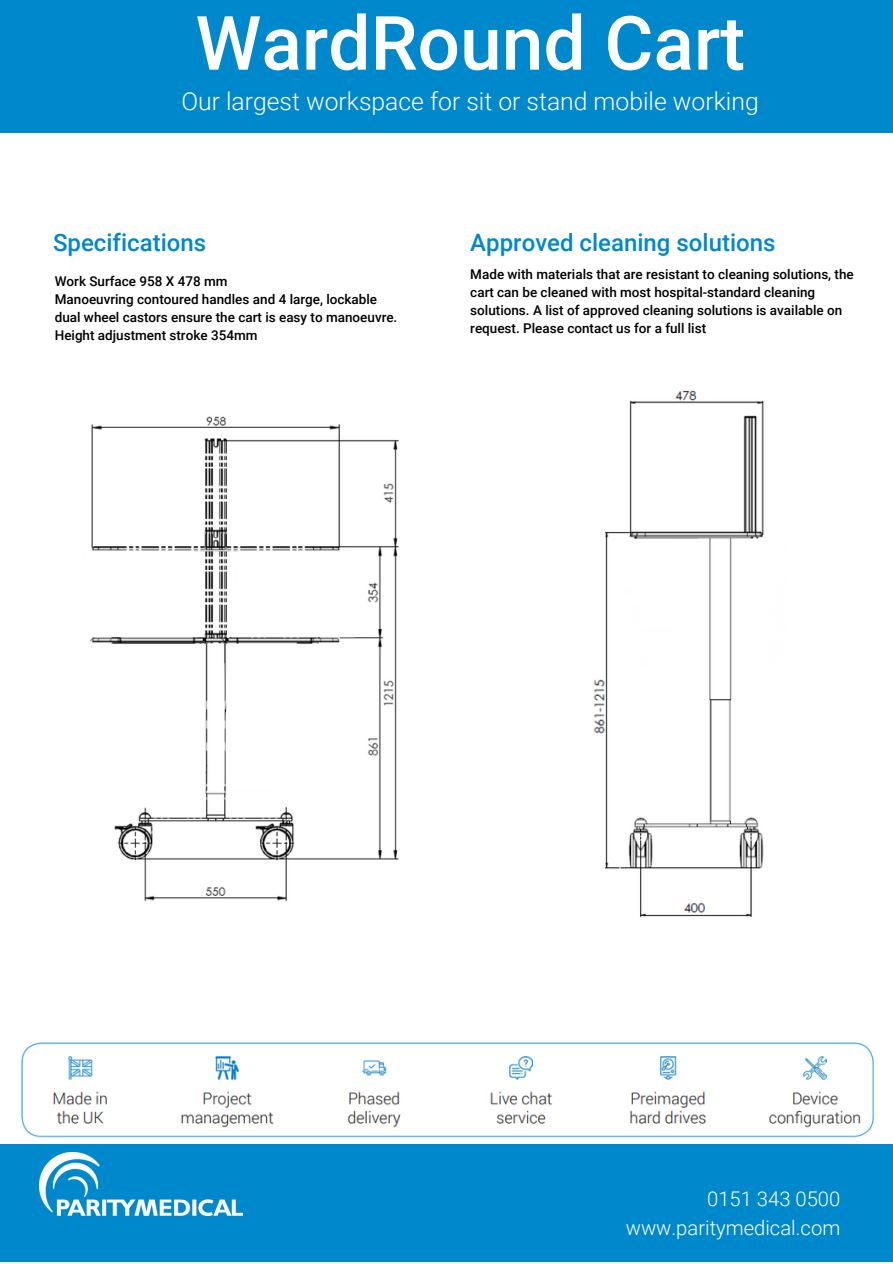
<style>
.page{position:relative;width:893px;height:1264px;background:#fff}
.page>*{position:absolute;margin:0;border:0;box-sizing:border-box;transform-origin:0 0}
.t1{font:500 75px "Roboto";color:#fff}
.t2{font:300 24.75px "Roboto";color:#fff}
.t3{font:500 24px "Roboto";color:#08c}
.t4{font:300 20.25px "Roboto";color:#fff}
.t5{font:500 13.5px/18px "Roboto";color:#000}
</style>
<div class="page">
<div style="left:0;top:0;width:892px;height:133px;background:#08c"></div>
<div style="left:0;top:1144px;width:892px;height:117px;background:#08c"></div>
<img style="left:40px;top:1152px;width:202px;height:63px">
<img style="left:21px;top:1042px;width:853px;height:96px">
<img style="left:90px;top:416px;width:309px;height:485px">
<img style="left:593px;top:390px;width:171px;height:528px">
<h1 class="t1" style="left:195px;top:0;width:551px">WardRound Cart</h1>
<h2 class="t2" style="left:181px;top:87px;width:578px">Our largest workspace for sit or stand mobile working</h2>
<h3 class="t3" style="left:53px;top:228px;width:155px">Specifications</h3>
<h3 class="t3" style="left:470px;top:228px;width:307px">Approved cleaning solutions</h3>
<p class="t5" style="left:470px;top:265px;width:385px">Made with materials that are resistant to cleaning solutions, the cart can be cleaned with most hospital-standard cleaning solutions. A list of approved cleaning solutions is available on request. Please contact us for a full list</p>
<p class="t5" style="left:55px;top:272px;width:344px">Work Surface 958 X 478 mm<br>Manoeuvring contoured handles and 4 large, lockable dual wheel castors ensure the cart is easy to manoeuvre.<br>Height adjustment stroke 354mm</p>
<h3 class="t4" style="left:707px;top:1187px;width:135px">0151 343 0500</h3>
<h3 class="t4" style="left:625px;top:1216px;width:216px">www.paritymedical.com</h3>
</div>
